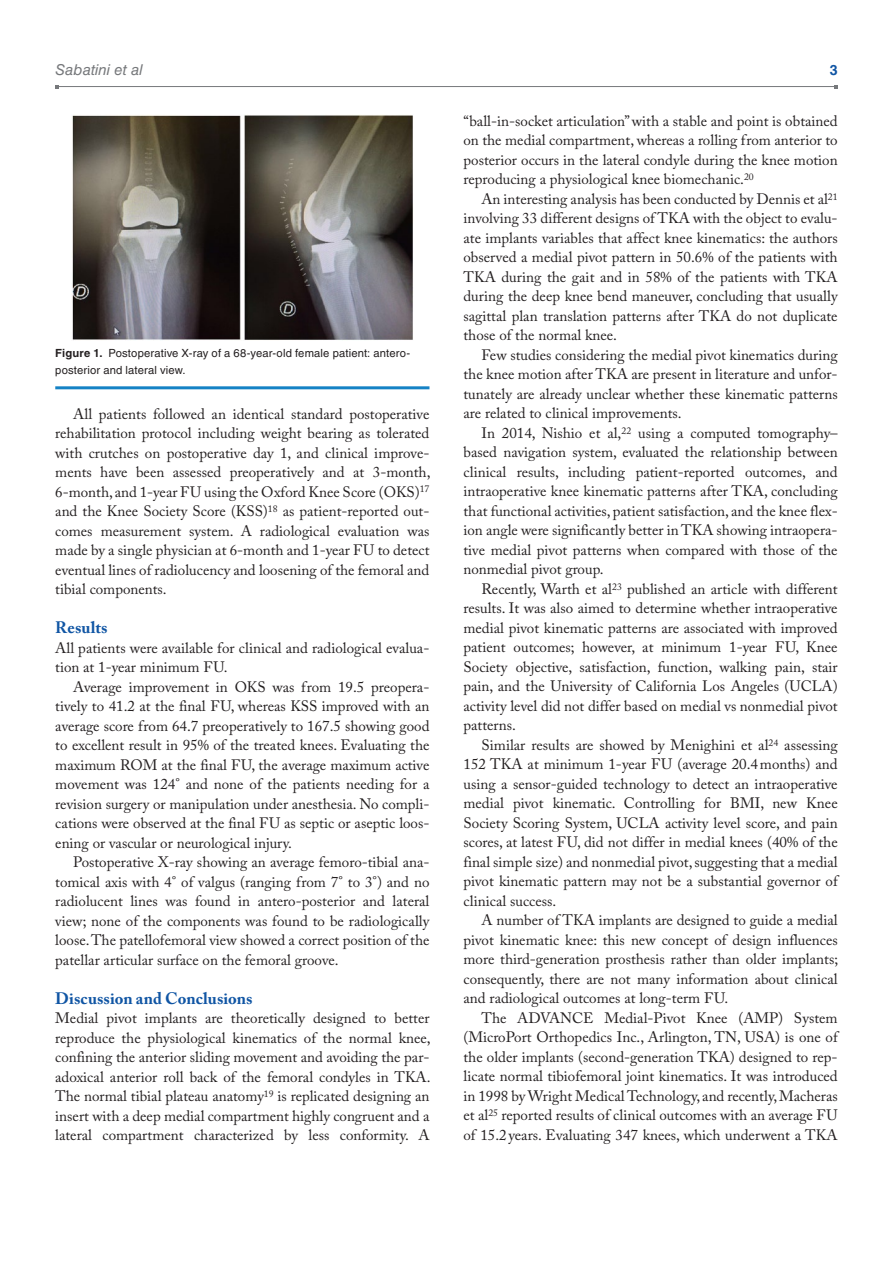
<style>
.page{position:relative;width:893px;height:1263px;background:#fff}
.page>*{position:absolute;margin:0;border:0;box-sizing:border-box;transform-origin:0 0}
.t1{font:700 16.5px "Adobe Caslon Pro";letter-spacing:.005em;color:#1055a4}
.t2{font:15px/19.5px "Adobe Caslon Pro";color:#231f20;text-align:justify}
.t3{font:italic 15px "Helvetica LT Std";color:#76787b}
.t4{font:700 14.25px "Helvetica LT Std";color:#1055a4}
.t5{font:11.25px/16.5px "Helvetica LT Std";letter-spacing:.015em;color:#231f20}
.s1{font-weight:700}
</style>
<div class="page">
<hr style="left:57px;top:86px;width:779px;height:1px;background:#76787b">
<hr style="left:55px;top:386px;width:374px;height:3px;background:#1582c5">
<img style="left:72px;top:115px;width:341px;height:225px">
<p class="t3" style="left:55px;top:61px;width:89px">Sabatini et al</p>
<p class="t4" style="left:830px;top:61px;width:9px">3</p>
<p class="t5" style="left:55px;top:345px;width:356px"><span class="s1">Figure 1.</span> Postoperative X-ray of a 68-year-old female patient: antero&shy;posterior and lateral view.</p>
<p class="t2" style="left:55px;top:404px;width:377px;text-indent:18px">All patients followed an identical standard postoperative rehabilitation protocol including weight bearing as tolerated with crutches on postoperative day 1, and clinical improve&shy;ments have been assessed preoperatively and at 3-month, 6-month, and 1-year FU using the Oxford Knee Score (OKS)<sup>17 </sup>and the Knee Society Score (KSS)<sup>18</sup> as patient-reported out&shy;comes measurement system. A radiological evaluation was made by a single physician at 6-month and 1-year FU to detect eventual lines of radiolucency and loosening of the femoral and tibial components.</p>
<p class="t1" style="left:55px;top:618px;width:54px">Results</p>
<p class="t2" style="left:55px;top:638px;width:376px">All patients were available for clinical and radiological evalua&shy;tion at 1-year minimum FU.</p>
<p class="t2" style="left:55px;top:677px;width:376px;text-indent:18px">Average improvement in OKS was from 19.5 preopera&shy;tively to 41.2 at the final FU, whereas KSS improved with an average score from 64.7 preoperatively to 167.5 showing good to excellent result in 95% of the treated knees. Evaluating the maximum ROM at the final FU, the average maximum active movement was 124° and none of the patients needing for a revision surgery or manipulation under anesthesia. No compli&shy;cations were observed at the final FU as septic or aseptic loos&shy;ening or vascular or neurological injury.</p>
<p class="t2" style="left:55px;top:852px;width:376px;text-indent:18px">Postoperative X-ray showing an average femoro-tibial ana&shy;tomical axis with 4° of valgus (ranging from 7° to 3°) and no radiolucent lines was found in antero-posterior and lateral view; none of the components was found to be radiologically loose. The patellofemoral view showed a correct position of the patellar articular surface on the femoral groove.</p>
<p class="t1" style="left:55px;top:988px;width:199px">Discussion and Conclusions</p>
<p class="t2" style="left:55px;top:1008px;width:377px">Medial pivot implants are theoretically designed to better reproduce the physiological kinematics of the normal knee, confining the anterior sliding movement and avoiding the par&shy;adoxical anterior roll back of the femoral condyles in TKA.<br>The normal tibial plateau anatomy<sup>19</sup> is replicated designing an insert with a deep medial compartment highly congruent and a lateral compartment characterized by less conformity. A</p>
<p class="t2" style="left:463px;top:111px;width:376px">“ball-in-socket articulation” with a stable and point is obtained on the medial compartment, whereas a rolling from anterior to posterior occurs in the lateral condyle during the knee motion reproducing a physiological knee biomechanic.<sup>20</sup></p>
<p class="t2" style="left:463px;top:189px;width:376px;text-indent:18px">An interesting analysis has been conducted by Dennis et al<sup>21 </sup>involving 33 different designs of TKA with the object to evalu&shy;ate implants variables that affect knee kinematics: the authors observed a medial pivot pattern in 50.6% of the patients with TKA during the gait and in 58% of the patients with TKA during the deep knee bend maneuver, concluding that usually sagittal plan translation patterns after TKA do not duplicate those of the normal knee.</p>
<p class="t2" style="left:463px;top:345px;width:376px;text-indent:18px">Few studies considering the medial pivot kinematics during the knee motion after TKA are present in literature and unfor&shy;tunately are already unclear whether these kinematic patterns are related to clinical improvements.</p>
<p class="t2" style="left:463px;top:423px;width:376px;text-indent:18px">In 2014, Nishio et al,<sup>22</sup> using a computed tomography– based navigation system, evaluated the relationship between clinical results, including patient-reported outcomes, and intraoperative knee kinematic patterns after TKA, concluding that functional activities, patient satisfaction, and the knee flex&shy;ion angle were significantly better in TKA showing intraopera&shy;tive medial pivot patterns when compared with those of the nonmedial pivot group.</p>
<p class="t2" style="left:463px;top:579px;width:376px;text-indent:18px">Recently, Warth et al<sup>23</sup> published an article with different results. It was also aimed to determine whether intraoperative medial pivot kinematic patterns are associated with improved patient outcomes; however, at minimum 1-year FU, Knee Society objective, satisfaction, function, walking pain, stair pain, and the University of California Los Angeles (UCLA) activity level did not differ based on medial vs nonmedial pivot patterns.</p>
<p class="t2" style="left:463px;top:735px;width:376px;text-indent:18px">Similar results are showed by Menighini et al<sup>24</sup> assessing 152 TKA at minimum 1-year FU (average 20.4months) and using a sensor-guided technology to detect an intraoperative medial pivot kinematic. Controlling for BMI, new Knee Society Scoring System, UCLA activity level score, and pain scores, at latest FU, did not differ in medial knees (40% of the final simple size) and nonmedial pivot, suggesting that a medial pivot kinematic pattern may not be a substantial governor of clinical success.</p>
<p class="t2" style="left:463px;top:910px;width:376px;text-indent:18px">A number of TKA implants are designed to guide a medial pivot kinematic knee: this new concept of design influences more third-generation prosthesis rather than older implants; consequently, there are not many information about clinical and radiological outcomes at long-term FU.</p>
<p class="t2" style="left:463px;top:1008px;width:376px;text-indent:18px">The ADVANCE Medial-Pivot Knee (AMP) System (MicroPort Orthopedics Inc., Arlington, TN, USA) is one of the older implants (second-generation TKA) designed to rep&shy;licate normal tibiofemoral joint kinematics. It was introduced in 1998 by Wright Medical Technology, and recently, Macheras et al<sup>25</sup> reported results of clinical outcomes with an average FU of 15.2 years. Evaluating 347 knees, which underwent a TKA</p>
</div>
